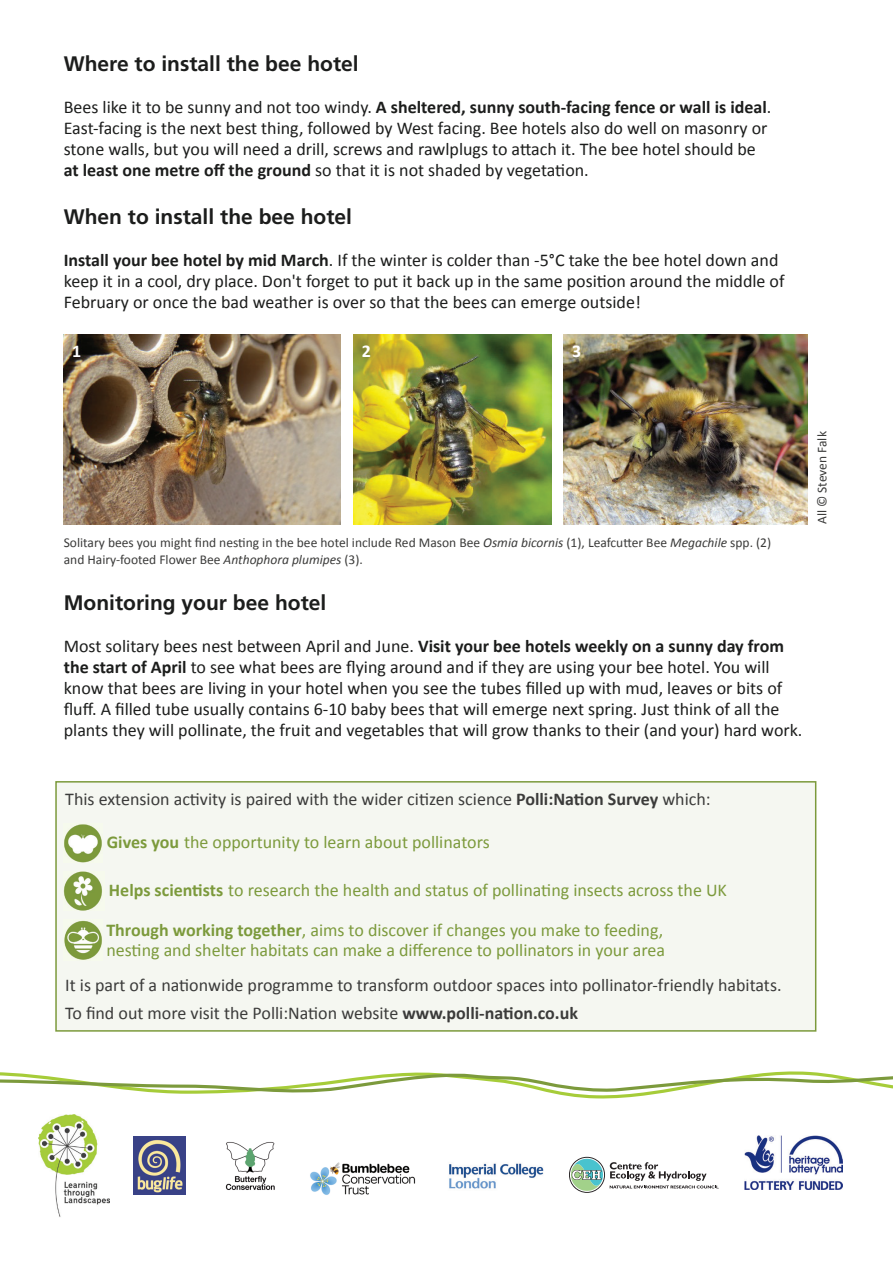
<style>
.page{position:relative;width:893px;height:1263px;background:#fff}
.page>*{position:absolute;margin:0;border:0;box-sizing:border-box;transform-origin:0 0}
.t1{font:700 21px "Frutiger";color:#1c1d1c}
.t2{font:18px/21px "Calibri";color:#1c1d1c}
.t3{font:18px/19.5px "Calibri";color:#7c9a3c}
.t4{font:18px/28px "Calibri";color:#3b3b3a}
.t5{font:700 18px "Calibri";color:#fff}
.t6{font:13.5px/16.5px "Calibri";color:#3b3b3a}
.s1{font-weight:700}
.s2{font-style:italic}
</style>
<div class="page">
<img style="left:64px;top:335px;width:276px;height:189px">
<img style="left:353px;top:335px;width:198px;height:189px">
<img style="left:564px;top:335px;width:244px;height:189px">
<svg style="left:0;top:1071px;width:893px;height:28px"></svg>
<img style="left:745px;top:1136px;width:97px;height:54px">
<img style="left:133px;top:1137px;width:53px;height:57px">
<img style="left:449px;top:1163px;width:95px;height:26px">
<img style="left:225px;top:1141px;width:50px;height:49px">
<img style="left:310px;top:1162px;width:106px;height:33px">
<img style="left:39px;top:1115px;width:71px;height:102px">
<svg style="left:569px;top:1157px;width:150px;height:36px"></svg>
<div style="left:56px;top:782px;width:760px;height:249px;background:#f5f7f1"></div>
<div style="left:55px;top:781px;width:761px;height:251px;border:2px solid #7c9a3c"></div>
<img style="left:64px;top:824px;width:38px;height:39px">
<img style="left:64px;top:920px;width:38px;height:40px">
<img style="left:64px;top:871px;width:38px;height:40px">
<p class="t1" style="left:64px;top:51px;width:296px">Where to install the bee hotel</p>
<p class="t2" style="left:64px;top:97px;width:709px">Bees like it to be sunny and not too windy. <span class="s1">A sheltered, sunny south-facing fence or wall is ideal</span>.<br>East-facing is the next best thing, followed by West facing. Bee hotels also do well on masonry or stone walls, but you will need a drill, screws and rawlplugs to attach it. The bee hotel should be <span class="s1">at least one metre off the ground</span> so that it is not shaded by vegetation.</p>
<p class="t1" style="left:64px;top:204px;width:290px">When to install the bee hotel</p>
<p class="t2" style="left:64px;top:250px;width:722px"><span class="s1">Install your bee hotel by mid March</span>. If the winter is colder than -5°C take the bee hotel down and keep it in a cool, dry place. Don't forget to put it back up in the same position around the middle of<br>February or once the bad weather is over so that the bees can emerge outside!</p>
<p class="t5" style="left:72px;top:339px;width:11px">1</p>
<p class="t5" style="left:362px;top:339px;width:11px">2</p>
<p class="t5" style="left:572px;top:339px;width:11px">3</p>
<p class="t6" style="left:64px;top:534px;width:709px">Solitary bees you might find nesting in the bee hotel include Red Mason Bee <span class="s2">Osmia bicornis</span> (1), Leafcutter Bee <span class="s2">Megachile</span> spp. (2) and Hairy-footed Flower Bee <span class="s2">Anthophora plumipes</span> (3).</p>
<p class="t1" style="left:64px;top:590px;width:264px">Monitoring your bee hotel</p>
<p class="t2" style="left:64px;top:636px;width:740px">Most solitary bees nest between April and June. <span class="s1">Visit your bee hotels weekly on a sunny day from the start of April</span> to see what bees are flying around and if they are using your bee hotel. You will know that bees are living in your hotel when you see the tubes filled up with mud, leaves or bits of fluff. A filled tube usually contains 6-10 baby bees that will emerge next spring. Just think of all the plants they will pollinate, the fruit and vegetables that will grow thanks to their (and your) hard work.</p>
<p class="t6" style="left:814px;top:524px;width:94px;rotate:-90deg">All © Steven Falk</p>
<p class="t4" style="left:65px;top:785px;width:647px">This extension activity is paired with the wider citizen science <span class="s1">Polli:Nation Survey</span> which:</p>
<p class="t3" style="left:107px;top:832px;width:384px"><span class="s1">Gives you</span> the opportunity to learn about pollinators</p>
<p class="t3" style="left:109px;top:880px;width:619px"><span class="s1">Helps scientists</span> to research the health and status of pollinating insects across the UK</p>
<p class="t3" style="left:106px;top:921px;width:560px"><span class="s1">Through working together</span>, aims to discover if changes you make to feeding, nesting and shelter habitats can make a difference to pollinators in your area</p>
<p class="t4" style="left:65px;top:971px;width:718px">It is part of a nationwide programme to transform outdoor spaces into pollinator-friendly habitats.<br>To find out more visit the Polli:Nation website <span class="s1">www.polli-nation.co.uk</span></p>
</div>
